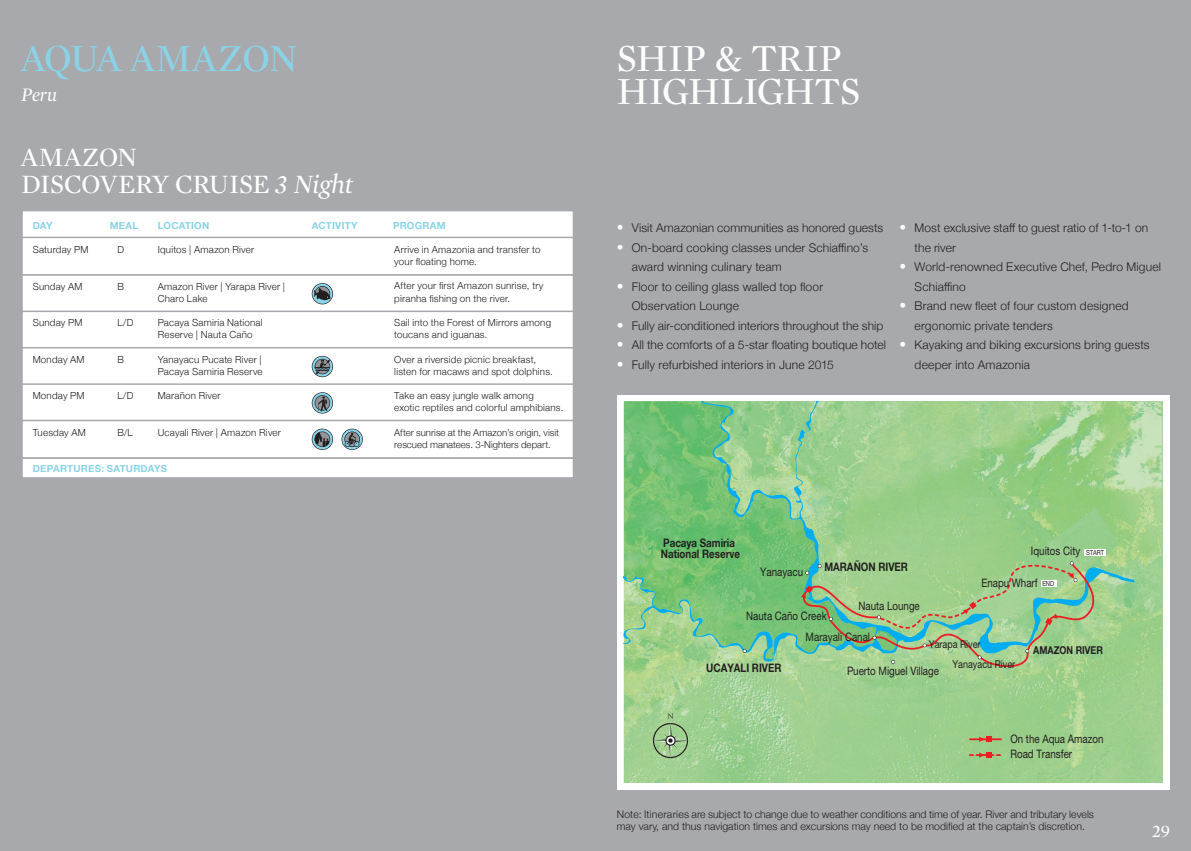
<style>
.page{position:relative;width:1191px;height:851px;background:#fff}
.page>*{position:absolute;margin:0;border:0;box-sizing:border-box;transform-origin:0 0}
.t1{font:39px "Mercury Display Roman";letter-spacing:-.01em;color:#fff}
.t2{font:39px "Mercury Display Roman";letter-spacing:-.025em;color:#8ad3e7}
.t3{font:27px/27px "Mercury Display Roman";letter-spacing:-.015em;color:#fff}
.t4{font:italic 19.5px "Mercury Display";color:#fff}
.t5{font:18px "Mercury Display Roman";color:#fff}
.t6{font:300 12px/19.5px "Helvetica Neue";letter-spacing:.015em;color:#231f20}
.t7{font:11.7px/15.8px "Helvetica Neue";color:#231f20;scale:.84 1}
.t8{font:700 11.7px/11.7px "Helvetica 75";color:#231f20;scale:.84 1}
.t9{font:10.8px "Helvetica Neue";color:#231f20;scale:.84 1}
.t10{font:700 10.8px "Helvetica 75";color:#231f20;scale:.84 1}
.t11{font:300 10.5px/12px "Helvetica Neue";color:#231f20}
.t12{font:300 9.75px/12.1px "Helvetica Neue";letter-spacing:.02em;color:#231f20}
.t13{font:700 9.75px "Helvetica Neue";letter-spacing:.025em;color:#8ad3e7}
.t14{font:300 9.6px/12.1px "Helvetica Neue";letter-spacing:.005em;color:#231f20}
.s1{font-family:"Mercury Display";font-style:italic}
.s2{font-size:13.5px;color:#fff}
.s3{font-size:6.9px}
</style>
<div class="page">
<div style="left:0;top:0;width:1191px;height:850px;background:#a8a9ad"></div>
<div style="left:617px;top:395px;width:552px;height:394px;background:#fff"></div>
<img style="left:1134px;top:401px;width:28px;height:95px">
<img style="left:1134px;top:496px;width:28px;height:48px">
<img style="left:624px;top:659px;width:53px;height:123px">
<img style="left:785px;top:544px;width:377px;height:238px">
<img style="left:677px;top:662px;width:108px;height:120px">
<img style="left:624px;top:401px;width:53px;height:258px">
<svg style="left:624px;top:571px;width:53px;height:73px;background:#8dcb89"></svg>
<svg style="left:677px;top:401px;width:457px;height:261px;background:#8fcb87"></svg>
<div style="left:1084px;top:549px;width:21px;height:6px;background:#fff"></div>
<hr style="left:970px;top:738px;width:31px;height:2px;background:#ee1d23">
<svg style="left:979px;top:736px;width:13px;height:5px"></svg>
<svg style="left:969px;top:752px;width:31px;height:5px"></svg>
<svg style="left:651px;top:713px;width:38px;height:46px;background:#95bc87"></svg>
<svg style="left:742px;top:648px;width:5px;height:5px"></svg>
<svg style="left:799px;top:554px;width:310px;height:116px;background:#96c891"></svg>
<div style="left:21px;top:210px;width:553px;height:31px;background:#fff;border:2px solid #a8a9ad"></div>
<div style="left:21px;top:236px;width:553px;height:40px;background:#fff;border:2px solid #a8a9ad"></div>
<div style="left:21px;top:274px;width:553px;height:39px;background:#fff;border:2px solid #a8a9ad"></div>
<div style="left:21px;top:310px;width:553px;height:39px;background:#fff;border:2px solid #a8a9ad"></div>
<div style="left:21px;top:347px;width:553px;height:39px;background:#fff;border:2px solid #a8a9ad"></div>
<div style="left:21px;top:383px;width:553px;height:39px;background:#fff;border:2px solid #a8a9ad"></div>
<div style="left:21px;top:419px;width:553px;height:40px;background:#fff;border:2px solid #a8a9ad"></div>
<div style="left:21px;top:457px;width:553px;height:21px;background:#fff;border:2px solid #a8a9ad"></div>
<svg style="left:312px;top:283px;width:21px;height:21px"></svg>
<svg style="left:312px;top:284px;width:20px;height:20px"></svg>
<svg style="left:315px;top:286px;width:14px;height:15px"></svg>
<svg style="left:314px;top:288px;width:17px;height:15px"></svg>
<svg style="left:312px;top:356px;width:21px;height:21px"></svg>
<svg style="left:312px;top:356px;width:20px;height:20px"></svg>
<svg style="left:314px;top:359px;width:17px;height:15px"></svg>
<svg style="left:312px;top:392px;width:21px;height:21px"></svg>
<svg style="left:312px;top:393px;width:20px;height:20px"></svg>
<svg style="left:314px;top:395px;width:16px;height:15px"></svg>
<svg style="left:315px;top:395px;width:14px;height:15px"></svg>
<svg style="left:318px;top:396px;width:10px;height:16px"></svg>
<svg style="left:341px;top:428px;width:22px;height:22px"></svg>
<svg style="left:342px;top:429px;width:20px;height:20px"></svg>
<svg style="left:344px;top:432px;width:16px;height:15px"></svg>
<svg style="left:312px;top:428px;width:21px;height:22px"></svg>
<svg style="left:312px;top:429px;width:20px;height:20px"></svg>
<svg style="left:314px;top:431px;width:16px;height:16px"></svg>
<svg style="left:314px;top:432px;width:15px;height:15px"></svg>
<h1 class="t1" style="left:617px;top:36px;width:227px">SHIP &amp; TRIP</h1>
<h1 class="t2" style="left:21px;top:36px;width:278px">AQUA AMAZON</h1>
<h3 class="t4" style="left:21px;top:83px;width:37px">Peru</h3>
<h1 class="t1" style="left:617px;top:69px;width:245px">HIGHLIGHTS</h1>
<h2 class="t3" style="left:21px;top:144px;width:333px">AMAZON<br>DISCOVERY CRUISE <span class="s1">3 Night</span></h2>
<p class="t13" style="left:33px;top:218px;width:22px">DAY</p>
<p class="t13" style="left:110px;top:218px;width:30px">MEAL</p>
<p class="t13" style="left:158px;top:218px;width:53px">LOCATION</p>
<p class="t13" style="left:312px;top:218px;width:47px">ACTIVITY</p>
<p class="t13" style="left:393px;top:218px;width:54px">PROGRAM</p>
<p class="t6" style="left:617px;top:217px;width:268px"><span class="s2">•</span> Visit Amazonian communities as honored guests</p>
<p class="t6" style="left:632px;top:237px;width:238px;text-indent:-15px"><span class="s2">•</span> On-board cooking classes under Schiaffino’s award winning culinary team</p>
<p class="t6" style="left:632px;top:276px;width:193px;text-indent:-15px"><span class="s2">•</span> Floor to ceiling glass walled top floor<br>Observation Lounge</p>
<p class="t6" style="left:617px;top:315px;width:268px"><span class="s2">•</span> Fully air-conditioned interiors throughout the ship</p>
<p class="t6" style="left:617px;top:335px;width:271px"><span class="s2">•</span> All the comforts of a 5-star floating boutique hotel</p>
<p class="t6" style="left:617px;top:354px;width:218px"><span class="s2">•</span> Fully refurbished interiors in June 2015</p>
<p class="t12" style="left:158px;top:243px;width:98px">Iquitos | Amazon River</p>
<p class="t12" style="left:158px;top:280px;width:129px">Amazon River | Yarapa River |<br>Charo Lake</p>
<p class="t12" style="left:158px;top:316px;width:106px">Pacaya Samiria National<br>Reserve | Nauta Caño</p>
<p class="t12" style="left:158px;top:352px;width:106px">Yanayacu Pucate River |<br>Pacaya Samiria Reserve</p>
<p class="t12" style="left:158px;top:389px;width:64px">Marañon River</p>
<p class="t12" style="left:158px;top:425px;width:125px">Ucayali River | Amazon River</p>
<p class="t12" style="left:33px;top:243px;width:57px">Saturday PM</p>
<p class="t12" style="left:33px;top:279px;width:51px">Sunday AM</p>
<p class="t12" style="left:33px;top:316px;width:51px">Sunday PM</p>
<p class="t12" style="left:33px;top:352px;width:53px">Monday AM</p>
<p class="t12" style="left:33px;top:389px;width:53px">Monday PM</p>
<p class="t12" style="left:33px;top:425px;width:55px">Tuesday AM</p>
<p class="t12" style="left:394px;top:242px;width:148px">Arrive in Amazonia and transfer to your floating home.</p>
<p class="t12" style="left:394px;top:279px;width:151px">After your first Amazon sunrise, try piranha fishing on the river.</p>
<p class="t12" style="left:394px;top:315px;width:158px">Sail into the Forest of Mirrors among toucans and iguanas.</p>
<p class="t12" style="left:394px;top:353px;width:160px">Over a riverside picnic breakfast, listen for macaws and spot dolphins.</p>
<p class="t12" style="left:394px;top:389px;width:171px">Take an easy jungle walk among<br>exotic reptiles and colorful amphibians.</p>
<p class="t14" style="left:394px;top:426px;width:166px">After sunrise at the Amazon’s origin, visit rescued manatees. 3-Nighters depart.</p>
<p class="t12" style="left:117px;top:243px;width:8px">D</p>
<p class="t12" style="left:117px;top:279px;width:8px">B</p>
<p class="t12" style="left:117px;top:316px;width:17px">L/D</p>
<p class="t12" style="left:117px;top:352px;width:8px">B</p>
<p class="t12" style="left:117px;top:389px;width:17px">L/D</p>
<p class="t12" style="left:117px;top:425px;width:17px">B/L</p>
<p class="t13" style="left:33px;top:461px;width:136px">DEPARTURES: SATURDAYS</p>
<p class="t6" style="left:914px;top:218px;width:235px;text-indent:-15px"><span class="s2">•</span> Most exclusive staff to guest ratio of 1-to-1 on the river</p>
<p class="t6" style="left:914px;top:256px;width:248px;text-indent:-15px"><span class="s2">•</span> World-renowned Executive Chef, Pedro Miguel<br>Schiaffino</p>
<p class="t6" style="left:914px;top:296px;width:216px;text-indent:-15px"><span class="s2">•</span> Brand new fleet of four custom designed ergonomic private tenders</p>
<p class="t6" style="left:914px;top:334px;width:237px;text-indent:-15px"><span class="s2">•</span> Kayaking and biking excursions bring guests deeper into Amazonia</p>
<p class="t8" style="left:661px;top:536px;width:96px">Pacaya Samiria<br>National Reserve</p>
<p class="t7" style="left:760px;top:563px;width:53px">Yanayacu</p>
<p class="t8" style="left:824px;top:560px;width:101px">MARAÑON RIVER</p>
<p class="t7" style="left:746px;top:608px;width:97px">Nauta Caño Creek</p>
<p class="t7" style="left:858px;top:597px;width:75px">Nauta Lounge</p>
<p class="t7" style="left:805px;top:628px;width:78px">Marayali Canal</p>
<p class="t7" style="left:1031px;top:543px;width:89px">Iquitos City <span class="s3">START</span></p>
<p class="t7" style="left:981px;top:574px;width:88px">Enapu Wharf <span class="s3">END</span></p>
<p class="t9" style="left:929px;top:637px;width:63px">Yarapa River</p>
<p class="t10" style="left:1033px;top:643px;width:84px">AMAZON RIVER</p>
<p class="t8" style="left:706px;top:661px;width:91px">UCAYALI RIVER</p>
<p class="t7" style="left:847px;top:662px;width:111px">Puerto Miguel Village</p>
<p class="t9" style="left:952px;top:658px;width:76px">Yanayacu River</p>
<p class="t7" style="left:1010px;top:730px;width:112px">On the Aqua Amazon<br>Road Transfer</p>
<p class="t11" style="left:617px;top:807px;width:479px">Note: Itineraries are subject to change due to weather conditions and time of year. River and tributary levels may vary, and thus navigation times and excursions may need to be modified at the captain’s discretion.</p>
<h3 class="t5" style="left:1151px;top:820px;width:20px">29</h3>
</div>
